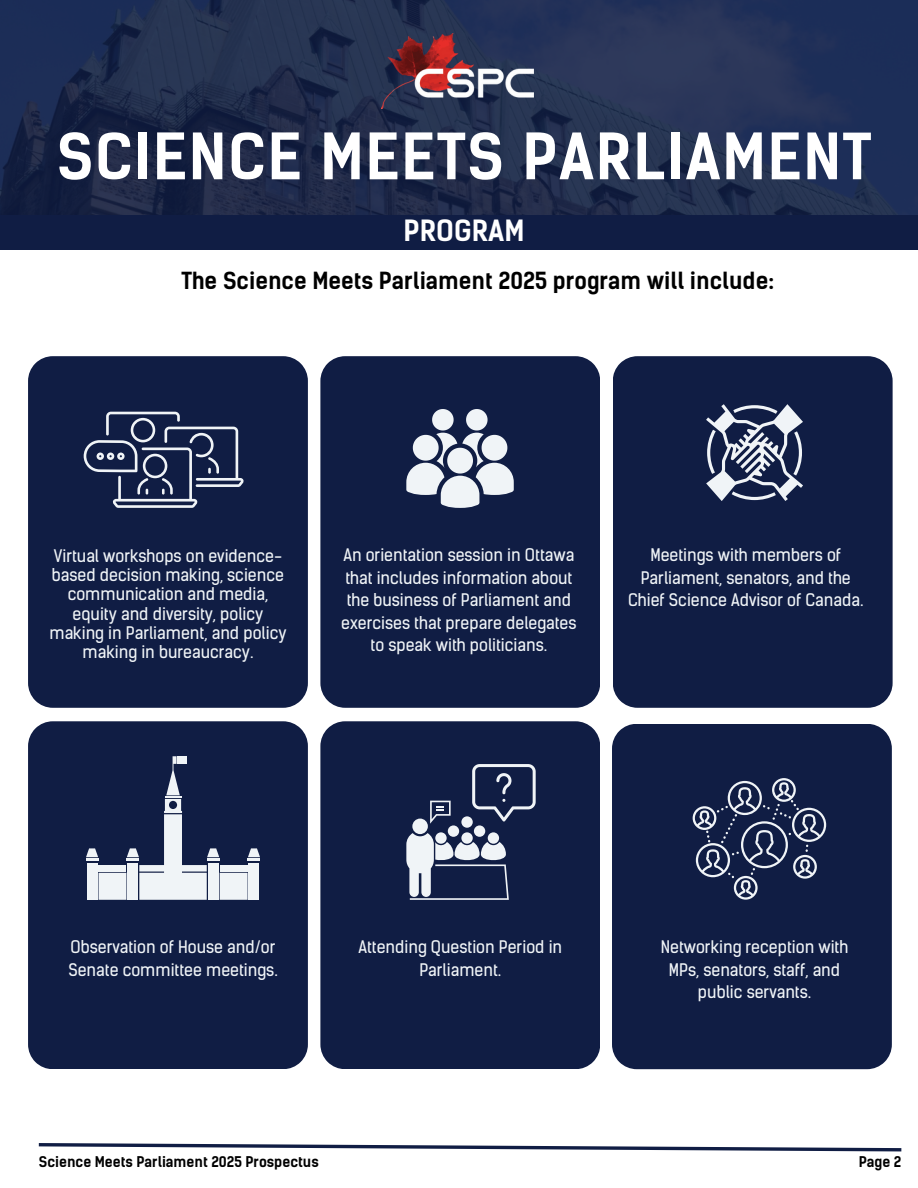
<style>
.page{position:relative;width:918px;height:1188px;background:#fff}
.page>*{position:absolute;margin:0;border:0;box-sizing:border-box;transform-origin:0 0}
.t1{font:700 60.75px "Kelson Sans";letter-spacing:.025em;color:#fff}
.t2{font:700 27.9px "Kelson Sans";color:#fff}
.t3{font:700 22.5px "Kelson Sans";color:#000}
.t4{font:16.5px/22.5px "Kelson Sans";color:#f0f4f7;text-align:center}
.t5{font:700 14.1px "Kelson Sans";color:#000}
</style>
<div class="page">
<div style="left:28px;top:356px;width:280px;height:352px;background:#101d44"></div>
<div style="left:320px;top:356px;width:280px;height:352px;background:#101d44"></div>
<div style="left:613px;top:356px;width:280px;height:352px;background:#101d44"></div>
<div style="left:28px;top:721px;width:280px;height:348px;background:#101d44"></div>
<div style="left:320px;top:721px;width:280px;height:348px;background:#101d44"></div>
<svg style="left:84px;top:412px;width:159px;height:96px;background:#384464"></svg>
<svg style="left:406px;top:409px;width:108px;height:99px"></svg>
<svg style="left:706px;top:404px;width:97px;height:97px"></svg>
<svg style="left:86px;top:756px;width:174px;height:144px"></svg>
<div style="left:412px;top:819px;width:16px;height:15px;background:#f0f4f7;border-radius:50%"></div>
<div style="left:448px;top:825px;width:11px;height:12px;background:#f0f4f7;border-radius:50%"></div>
<div style="left:474px;top:825px;width:11px;height:12px;background:#f0f4f7;border-radius:50%"></div>
<div style="left:461px;top:816px;width:12px;height:12px;background:#f0f4f7;border-radius:50%"></div>
<svg style="left:406px;top:833px;width:103px;height:67px"></svg>
<svg style="left:430px;top:801px;width:21px;height:23px"></svg>
<svg style="left:472px;top:764px;width:63px;height:57px;background:#3c4767"></svg>
<div style="left:612px;top:724px;width:280px;height:345px;background:#101d44"></div>
<svg style="left:693px;top:778px;width:133px;height:122px;background:#354061"></svg>
<svg style="left:38px;top:1143px;width:864px;height:9px"></svg>
<svg style="left:0;top:0;width:918px;height:216px;background:#202e4f"></svg>
<img style="left:381px;top:34px;width:152px;height:74px">
<div style="left:0;top:216px;width:918px;height:34px;background:#101d44"></div>
<p class="t1" style="left:57px;top:122px;width:816px">SCIENCE MEETS PARLIAMENT</p>
<p class="t2" style="left:404px;top:215px;width:122px">PROGRAM</p>
<p class="t3" style="left:181px;top:268px;width:594px">The Science Meets Parliament 2025 program will include:</p>
<h1 class="t4" style="left:49px;top:548px;width:239px;line-height:19.2px">Virtual workshops on evidence&shy;based decision making, science communication and media, equity and diversity, policy making in Parliament, and policy making in bureaucracy.</h1>
<h2 class="t4" style="left:628px;top:546px;width:237px">Meetings with members of<br>Parliament, senators, and the<br>Chief Science Advisor of Canada.</h2>
<p class="t4" style="left:341px;top:546px;width:237px">An orientation session in Ottawa that includes information about the business of Parliament and exercises that prepare delegates to speak with politicians.</p>
<h3 class="t4" style="left:68px;top:938px;width:211px;text-align:left">Observation of House and/or<br>Senate committee meetings.</h3>
<p class="t4" style="left:358px;top:938px;width:205px">Attending Question Period in<br>Parliament.</p>
<h4 class="t4" style="left:661px;top:938px;width:189px">Networking reception with<br>MPs, senators, staff, and public servants.</h4>
<p class="t5" style="left:39px;top:1153px;width:281px">Science Meets Parliament 2025 Prospectus</p>
<h4 class="t5" style="left:859px;top:1153px;width:44px">Page 2</h4>
</div>
